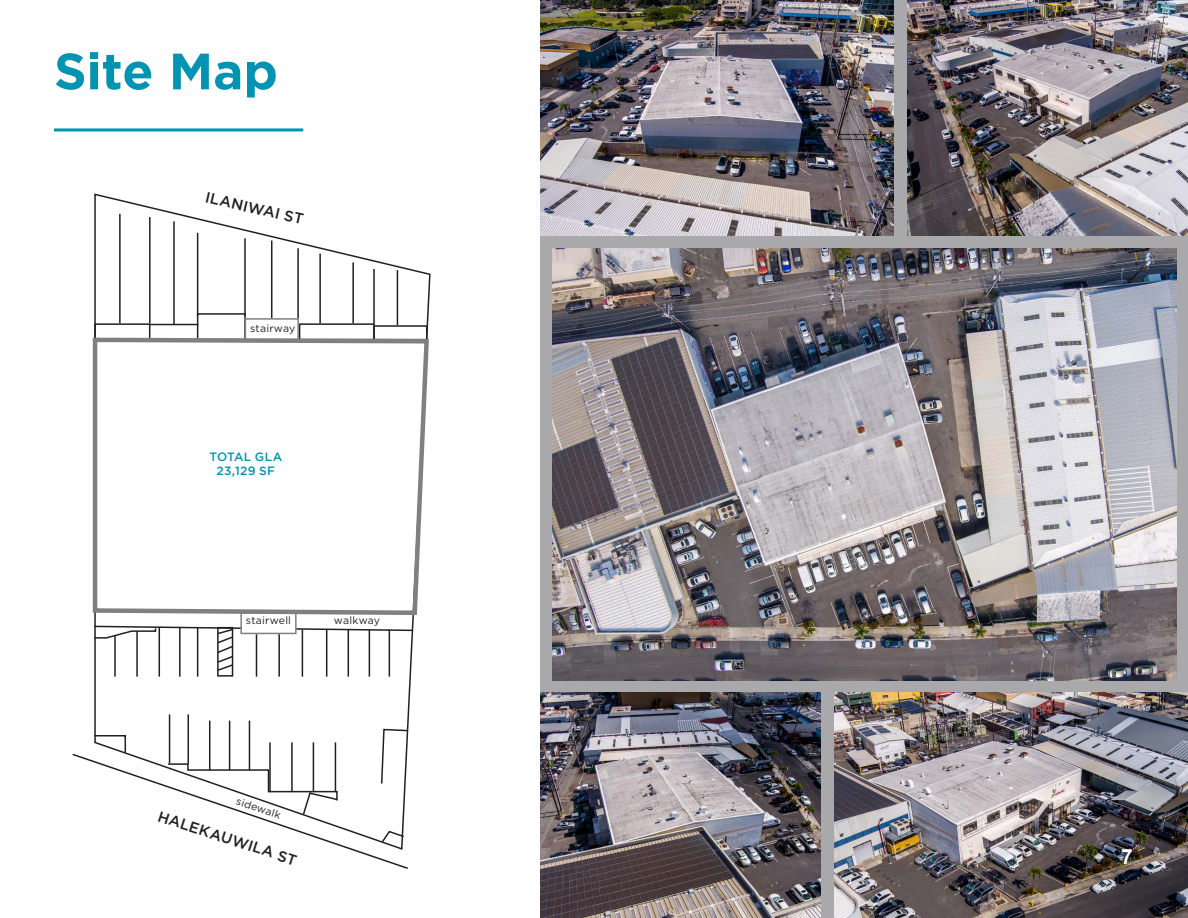
<style>
.page{position:relative;width:1188px;height:918px;background:#fff}
.page>*{position:absolute;margin:0;border:0;box-sizing:border-box;transform-origin:0 0}
.t1{font:700 51px "Gotham";letter-spacing:-.005em;color:#0093b2}
.t2{font:700 21px "Arial";color:#fff}
.t3{font:500 15px "Gotham";color:#231f20}
.t4{font:500 12px "Gotham";letter-spacing:.02em;color:#0093b2}
.t5{font:10.5px "Gotham";letter-spacing:.02em;color:#231f20}
</style>
<div class="page">
<div style="left:540px;top:0;width:648px;height:918px;background:#a9a8aa"></div>
<hr style="left:54px;top:128px;width:249px;height:3px;background:#0093b2">
<img style="left:552px;top:248px;width:624px;height:432px">
<img style="left:540px;top:0;width:353px;height:236px">
<img style="left:907px;top:0;width:281px;height:236px">
<img style="left:540px;top:693px;width:281px;height:225px">
<img style="left:835px;top:693px;width:353px;height:225px">
<svg style="left:94px;top:193px;width:337px;height:535px"></svg>
<hr style="left:114px;top:636px;width:2px;height:41px;background:#231f20">
<hr style="left:136px;top:631px;width:2px;height:46px;background:#231f20">
<hr style="left:159px;top:627px;width:1px;height:50px;background:#231f20">
<hr style="left:179px;top:627px;width:2px;height:50px;background:#231f20">
<hr style="left:197px;top:627px;width:1px;height:50px;background:#231f20">
<hr style="left:256px;top:634px;width:1px;height:43px;background:#231f20">
<hr style="left:278px;top:634px;width:2px;height:43px;background:#231f20">
<hr style="left:302px;top:630px;width:1px;height:47px;background:#231f20">
<hr style="left:326px;top:630px;width:1px;height:47px;background:#231f20">
<hr style="left:348px;top:630px;width:1px;height:47px;background:#231f20">
<hr style="left:369px;top:630px;width:1px;height:47px;background:#231f20">
<hr style="left:389px;top:630px;width:1px;height:47px;background:#231f20">
<div style="left:217px;top:627px;width:16px;height:50px;border:2px solid #231f20"></div>
<svg style="left:94px;top:625px;width:321px;height:47px"></svg>
<hr style="left:169px;top:714px;width:1px;height:49px;background:#231f20">
<hr style="left:188px;top:714px;width:1px;height:50px;background:#231f20">
<hr style="left:209px;top:721px;width:1px;height:49px;background:#231f20">
<hr style="left:229px;top:721px;width:1px;height:49px;background:#231f20">
<hr style="left:249px;top:721px;width:1px;height:49px;background:#231f20">
<svg style="left:72px;top:728px;width:337px;height:141px"></svg>
<div style="left:240px;top:612px;width:57px;height:22px;background:#fff;border:2px solid #808080"></div>
<hr style="left:119px;top:214px;width:2px;height:109px;background:#231f20">
<hr style="left:149px;top:217px;width:2px;height:106px;background:#231f20">
<div style="left:94px;top:323px;width:56px;height:17px;border:2px solid #231f20"></div>
<div style="left:197px;top:313px;width:49px;height:27px;border:2px solid #231f20"></div>
<div style="left:299px;top:323px;width:76px;height:17px;border:2px solid #231f20"></div>
<hr style="left:173px;top:221px;width:2px;height:104px;background:#231f20">
<hr style="left:197px;top:233px;width:1px;height:83px;background:#231f20">
<hr style="left:244px;top:238px;width:2px;height:78px;background:#231f20">
<hr style="left:271px;top:241px;width:1px;height:77px;background:#231f20">
<hr style="left:297px;top:248px;width:2px;height:70px;background:#231f20">
<hr style="left:319px;top:253px;width:2px;height:70px;background:#231f20">
<hr style="left:352px;top:262px;width:2px;height:61px;background:#231f20">
<hr style="left:373px;top:269px;width:2px;height:55px;background:#231f20">
<hr style="left:397px;top:270px;width:1px;height:55px;background:#231f20">
<div style="left:373px;top:325px;width:55px;height:15px;border:2px solid #231f20"></div>
<svg style="left:92px;top:335px;width:339px;height:282px"></svg>
<hr style="left:149px;top:324px;width:49px;height:1px;background:#231f20">
<div style="left:245px;top:318px;width:54px;height:22px;border:2px solid #808080"></div>
<p class="t1" style="left:54px;top:37px;width:225px">Site Map</p>
<p class="t3" style="left:207px;top:188px;width:102px;rotate:13deg">ILANIWAI ST</p>
<p class="t5" style="left:250px;top:321px;width:47px">stairway</p>
<p class="t4" style="left:209px;top:450px;width:74px">TOTAL GLA</p>
<p class="t4" style="left:216px;top:464px;width:60px">23,129 SF</p>
<p class="t5" style="left:246px;top:614px;width:47px">stairwell</p>
<p class="t5" style="left:334px;top:614px;width:48px">walkway</p>
<p class="t5" style="left:239px;top:794px;width:48px;rotate:18deg">sidewalk</p>
<p class="t3" style="left:161px;top:807px;width:147px;rotate:18deg">HALEKAUWILA ST</p>
<p class="t2" style="left:1121px;top:842px;width:13px">7</p>
</div>
